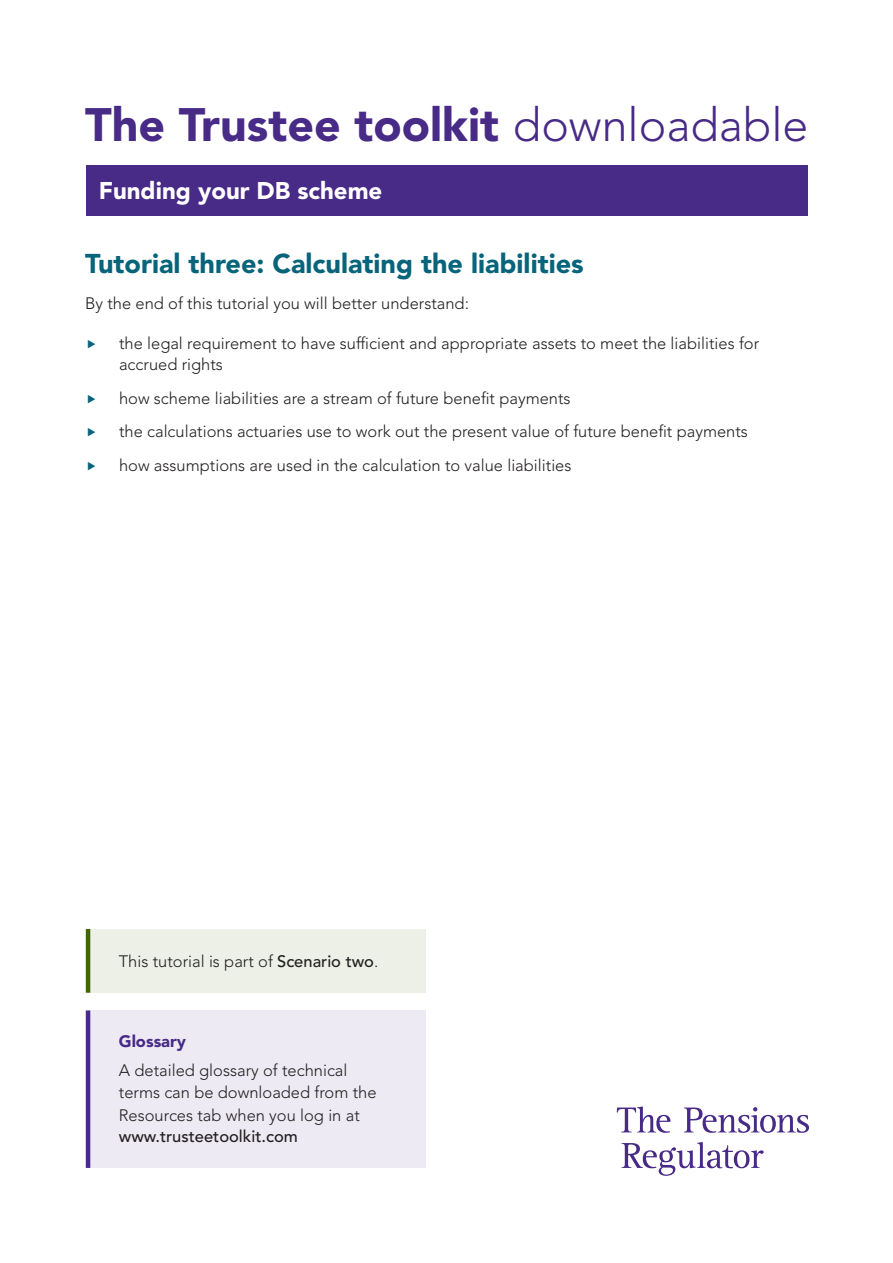
<style>
.page{position:relative;width:893px;height:1263px;background:#fff}
.page>*{position:absolute;margin:0;border:0;box-sizing:border-box;transform-origin:0 0}
.t1{font:900 46.5px "Avenir LT Std";color:#482a87}
.t2{font:900 27px "Avenir LT Std";color:#08647a}
.t3{font:900 24px "Avenir LT Std";color:#fff}
.t4{font:300 16.5px/33.8px "Avenir LT Std";color:#231f20}
.t5{font:500 16.5px "Avenir LT Std";color:#231f20}
.t6{font:900 16.5px "Avenir LT Std";color:#482a87}
.s1{font-weight:300}
.s2{font-weight:500}
</style>
<div class="page">
<svg style="left:617px;top:1106px;width:53px;height:27px"></svg>
<svg style="left:684px;top:1107px;width:125px;height:26px"></svg>
<svg style="left:621px;top:1142px;width:143px;height:34px"></svg>
<div style="left:86px;top:166px;width:721px;height:50px;background:#482a87"></div>
<div style="left:88px;top:929px;width:338px;height:64px;background:#ecf0e6"></div>
<hr style="left:86px;top:929px;width:4px;height:64px;background:#426605">
<div style="left:88px;top:1010px;width:338px;height:158px;background:#edeaf3"></div>
<hr style="left:86px;top:1010px;width:4px;height:158px;background:#482a87">
<h1 class="t1" style="left:85px;top:97px;width:725px">The Trustee toolkit <span class="s1">downloadable</span></h1>
<h3 class="t3" style="left:99px;top:176px;width:285px">Funding your DB scheme</h3>
<h2 class="t2" style="left:85px;top:248px;width:500px">Tutorial three: Calculating the liabilities</h2>
<p class="t4" style="left:85px;top:286px;width:385px">By the end of this tutorial you will better understand:</p>
<p class="t4" style="left:119px;top:333px;width:642px;line-height:21px">the legal requirement to have sufficient and appropriate assets to meet the liabilities for accrued rights</p>
<p class="t4" style="left:119px;top:381px;width:630px">how scheme liabilities are a stream of future benefit payments<br>the calculations actuaries use to work out the present value of future benefit payments how assumptions are used in the calculation to value liabilities</p>
<p class="t4" style="left:119px;top:945px;width:261px">This tutorial is part of <span class="s2">Scenario two</span>.</p>
<p class="t6" style="left:119px;top:1031px;width:69px">Glossary</p>
<p class="t4" style="left:119px;top:1059px;width:259px;line-height:22.5px">A detailed glossary of technical terms can be downloaded from the<br>Resources tab when you log in at</p>
<p class="t5" style="left:119px;top:1127px;width:181px">www.trusteetoolkit.com</p>
</div>
